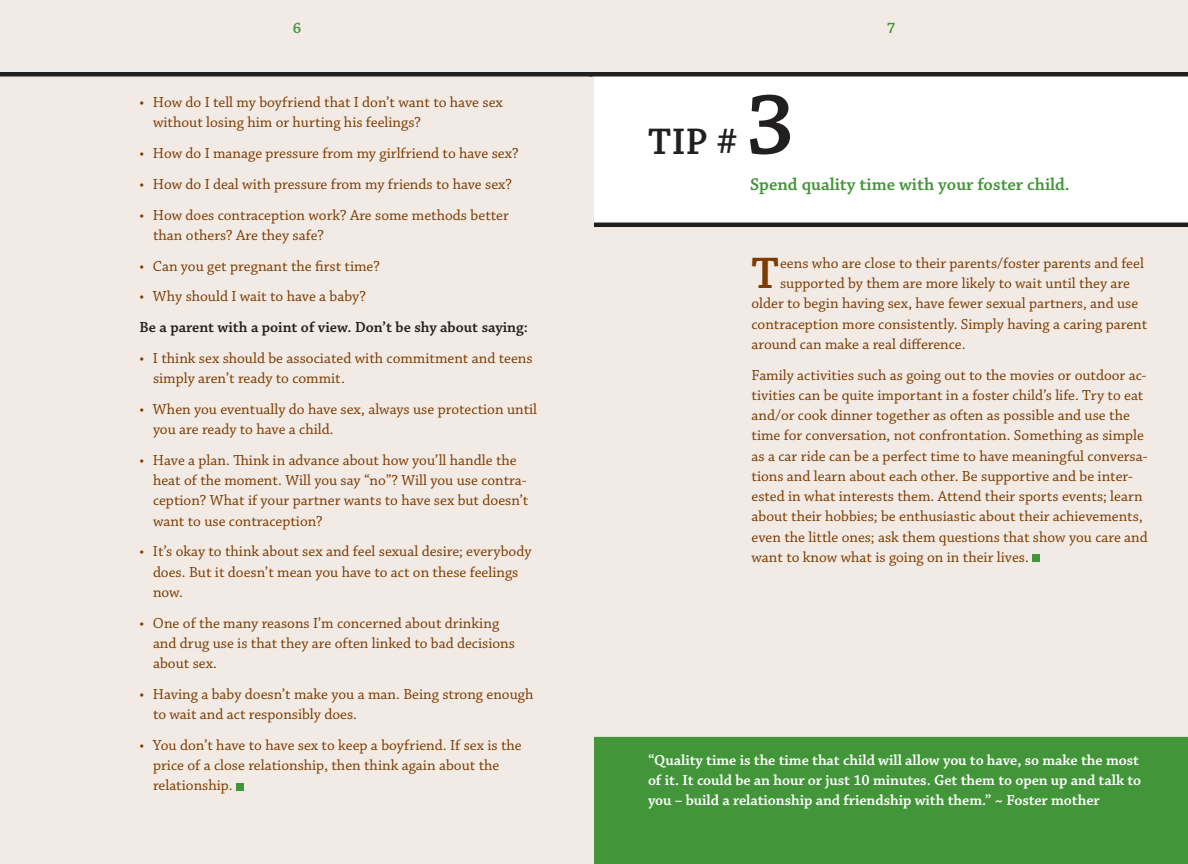
<style>
.page{position:relative;width:1188px;height:864px;background:#fff}
.page>*{position:absolute;margin:0;border:0;box-sizing:border-box;transform-origin:0 0}
.t1{font:600 90px "Chaparral Pro";color:#221f1f}
.t2{font:600 46.5px "Chaparral Pro";color:#7c3b00}
.t3{font:600 39px "Chaparral Pro";color:#221f1f}
.t4{font:600 18px "Chaparral Pro";color:#439539}
.t5{font:600 15.75px "Chaparral Pro";color:#439539}
.t6{font:15.3px/20.2px "Chaparral Pro";color:#7c3b00}
.t7{font:600 15.3px/20.2px "Chaparral Pro";letter-spacing:-.005em;color:#fff}
.t8{font:600 15.3px "Chaparral Pro";color:#221f1f}
</style>
<div class="page">
<div style="left:0;top:0;width:594px;height:864px;background:#f2ebe5"></div>
<div style="left:594px;top:0;width:594px;height:864px;background:#f2ebe5"></div>
<div style="left:594px;top:76px;width:594px;height:147px;background:#fff"></div>
<hr style="left:594px;top:223px;width:594px;height:4px;background:#221f1f">
<hr style="left:589px;top:72px;width:599px;height:4px;background:#221f1f">
<div style="left:1032px;top:554px;width:8px;height:8px;background:#439539"></div>
<div style="left:594px;top:737px;width:594px;height:127px;background:#439539"></div>
<hr style="left:0;top:72px;width:593px;height:4px;background:#221f1f">
<div style="left:236px;top:783px;width:8px;height:7px;background:#439539"></div>
<p class="t5" style="left:293px;top:19px;width:10px">6</p>
<p class="t5" style="left:887px;top:19px;width:10px">7</p>
<p class="t6" style="left:153px;top:93px;width:351px;text-indent:-14px">• How do I tell my boyfriend that I don’t want to have sex without losing him or hurting his feelings?</p>
<p class="t6" style="left:140px;top:144px;width:381px">• How do I manage pressure from my girlfriend to have sex?</p>
<p class="t6" style="left:140px;top:174px;width:374px">• How do I deal with pressure from my friends to have sex?</p>
<p class="t6" style="left:153px;top:205px;width:357px;text-indent:-14px">• How does contraception work? Are some methods better than others? Are they safe?</p>
<p class="t6" style="left:140px;top:256px;width:242px">• Can you get pregnant the first time?</p>
<p class="t6" style="left:140px;top:287px;width:228px">• Why should I wait to have a baby?</p>
<p class="t8" style="left:140px;top:318px;width:390px">Be a parent with a point of view. Don’t be shy about saying:</p>
<p class="t6" style="left:153px;top:348px;width:381px;text-indent:-14px">• I think sex should be associated with commitment and teens simply aren’t ready to commit.</p>
<p class="t6" style="left:153px;top:399px;width:386px;text-indent:-14px">• When you eventually do have sex, always use protection until you are ready to have a child.</p>
<p class="t6" style="left:153px;top:450px;width:377px;text-indent:-14px">• Have a plan. Think in advance about how you’ll handle the heat of the moment. Will you say “no”? Will you use contra&shy;ception? What if your partner wants to have sex but doesn’t want to use contraception?</p>
<p class="t6" style="left:153px;top:542px;width:380px;text-indent:-14px">• It’s okay to think about sex and feel sexual desire; everybody does. But it doesn’t mean you have to act on these feelings now.</p>
<p class="t6" style="left:153px;top:613px;width:364px;text-indent:-14px">• One of the many reasons I’m concerned about drinking and drug use is that they are often linked to bad decisions about sex.</p>
<p class="t6" style="left:153px;top:684px;width:382px;text-indent:-14px">• Having a baby doesn’t make you a man. Being strong enough to wait and act responsibly does.</p>
<p class="t6" style="left:153px;top:735px;width:370px;text-indent:-14px">• You don’t have to have sex to keep a boyfriend. If sex is the price of a close relationship, then think again about the relationship.</p>
<h3 class="t3" style="left:648px;top:119px;width:91px">TIP #</h3>
<h1 class="t1" style="left:746px;top:74px;width:50px">3</h1>
<p class="t4" style="left:750px;top:174px;width:321px">Spend quality time with your foster child.</p>
<h2 class="t2" style="left:752px;top:247px;width:29px">T</h2>
<p class="t6" style="left:780px;top:254px;width:365px">eens who are close to their parents/foster parents and feel</p>
<p class="t6" style="left:780px;top:274px;width:351px">supported by them are more likely to wait until they are</p>
<p class="t6" style="left:752px;top:294px;width:388px">older to begin having sex, have fewer sexual partners, and use</p>
<p class="t6" style="left:752px;top:314px;width:397px">contraception more consistently. Simply having a caring parent</p>
<p class="t6" style="left:752px;top:335px;width:216px">around can make a real difference.</p>
<p class="t6" style="left:752px;top:365px;width:398px">Family activities such as going out to the movies or outdoor ac&shy;tivities can be quite important in a foster child’s life. Try to eat and/or cook dinner together as often as possible and use the time for conversation, not confrontation. Something as simple as a car ride can be a perfect time to have meaningful conversa&shy;tions and learn about each other. Be supportive and be inter&shy;ested in what interests them. Attend their sports events; learn about their hobbies; be enthusiastic about their achievements, even the little ones; ask them questions that show you care and want to know what is going on in their lives.</p>
<p class="t7" style="left:648px;top:750px;width:495px">“Quality time is the time that child will allow you to have, so make the most of it. It could be an hour or just 10 minutes. Get them to open up and talk to you – build a relationship and friendship with them.” ~ Foster mother</p>
</div>
